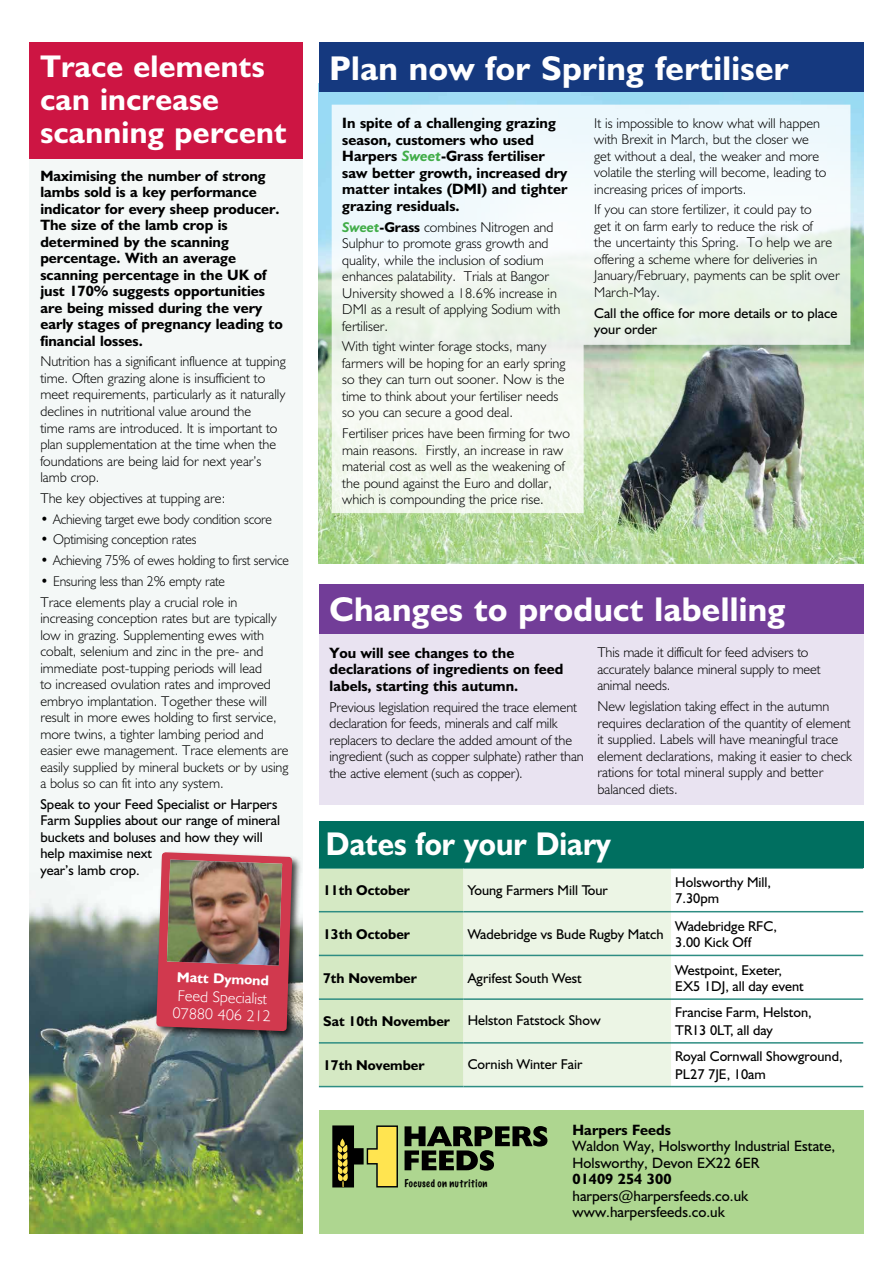
<style>
.page{position:relative;width:893px;height:1263px;background:#fff}
.page>*{position:absolute;margin:0;border:0;box-sizing:border-box;transform-origin:0 0}
.t1{font:700 34.5px "Humanist 521 BT";letter-spacing:.01em;color:#fff}
.t2{font:700 33px "Humanist 521 BT";color:#fff;scale:.93 1}
.t3{font:700 31.5px/33px "Humanist 521 BT";letter-spacing:.01em;color:#fff}
.t4{font:300 15.75px/17.5px "Humanist 521 BT";color:#fff}
.t5{font:700 15px/16.5px "Humanist 521 BT";color:#000}
.t6{font:15px/16.5px "Humanist 521 BT";color:#000}
.t7{font:300 14.25px/16.5px "Humanist 521 BT";color:#000}
.t8{font:14.25px/16.5px "Humanist 521 BT";color:#000}
.t9{font:300 14.25px/20.7px "Humanist 521 BT";color:#000;scale:.96 1}
.t10{font:700 14.25px "Humanist 521 BT";color:#000}
.t11{font:700 14.25px "Humanist 521 BT";color:#fff}
.t12{font:100 10.05px "Marker Felt";letter-spacing:.05em;color:#000}
.s1{font-weight:400}
.s2{font-style:italic;color:#41ad49}
.s3{font-weight:700;font-style:italic;color:#41ad49}
.s4{font-weight:700}
</style>
<div class="page">
<img style="left:30px;top:159px;width:273px;height:1074px">
<div style="left:319px;top:869px;width:144px;height:217px;background:#d5e9c4"></div>
<div style="left:463px;top:869px;width:208px;height:217px;background:#ecf5e5"></div>
<svg style="left:671px;top:912px;width:192px;height:174px"></svg>
<hr style="left:319px;top:867px;width:144px;height:2px;background:#2e8d83">
<hr style="left:463px;top:867px;width:208px;height:2px;background:#2e8d83">
<hr style="left:671px;top:867px;width:192px;height:2px;background:#2e8d83">
<hr style="left:319px;top:911px;width:144px;height:1px;background:#2e8d83">
<hr style="left:463px;top:911px;width:208px;height:1px;background:#2e8d83">
<hr style="left:671px;top:911px;width:192px;height:1px;background:#2e8d83">
<hr style="left:319px;top:955px;width:144px;height:1px;background:#2e8d83">
<hr style="left:463px;top:955px;width:208px;height:1px;background:#2e8d83">
<hr style="left:671px;top:955px;width:192px;height:1px;background:#2e8d83">
<hr style="left:319px;top:998px;width:144px;height:2px;background:#2e8d83">
<hr style="left:463px;top:998px;width:208px;height:2px;background:#2e8d83">
<hr style="left:671px;top:998px;width:192px;height:2px;background:#2e8d83">
<hr style="left:319px;top:1042px;width:144px;height:1px;background:#2e8d83">
<hr style="left:463px;top:1042px;width:208px;height:1px;background:#2e8d83">
<hr style="left:671px;top:1042px;width:192px;height:1px;background:#2e8d83">
<hr style="left:319px;top:1086px;width:144px;height:1px;background:#2e8d83">
<hr style="left:463px;top:1086px;width:208px;height:1px;background:#2e8d83">
<hr style="left:671px;top:1086px;width:192px;height:1px;background:#2e8d83">
<div style="left:319px;top:822px;width:544px;height:46px;background:#006f60"></div>
<div style="left:319px;top:1110px;width:544px;height:123px;background:#aed690"></div>
<svg style="left:332px;top:1125px;width:66px;height:62px"></svg>
<svg style="left:405px;top:1126px;width:142px;height:44px"></svg>
<div style="left:30px;top:43px;width:273px;height:116px;background:#cd1543"></div>
<div style="left:155px;top:850px;width:147px;height:191px;background:#000;opacity:.75"></div>
<svg style="left:156px;top:852px;width:136px;height:179px;background:#c64455"></svg>
<img style="left:167px;top:859px;width:115px;height:106px">
<img style="left:319px;top:92px;width:544px;height:471px">
<div style="left:319px;top:43px;width:544px;height:49px;background:#15397f"></div>
<div style="left:319px;top:612px;width:544px;height:192px;background:#e9e3f1"></div>
<div style="left:319px;top:584px;width:544px;height:50px;background:#723d98"></div>
<svg style="left:332px;top:105px;width:518px;height:408px"></svg>
<h3 class="t3" style="left:40px;top:49px;width:248px">Trace elements can increase scanning percent</h3>
<p class="t5" style="left:40px;top:167px;width:244px">Maximising the number of strong lambs sold is a key performance indicator for every sheep producer.<br>The size of the lamb crop is determined by the scanning percentage. With an average scanning percentage in the UK of just 170% suggests opportunities are being missed during the very early stages of pregnancy leading to financial losses.</p>
<p class="t7" style="left:40px;top:353px;width:247px">Nutrition has a significant influence at tupping time. Often grazing alone is insufficient to meet requirements, particularly as it naturally declines in nutritional value around the<br>time rams are introduced. It is important to plan supplementation at the time when the foundations are being laid for next year’s lamb crop.</p>
<p class="t7" style="left:40px;top:489px;width:186px">The key objectives at tupping are:</p>
<p class="t9" style="left:40px;top:508px;width:243px"><span class="s1">•</span> Achieving target ewe body condition score</p>
<p class="t9" style="left:40px;top:529px;width:164px"><span class="s1">•</span> Optimising conception rates</p>
<p class="t9" style="left:40px;top:549px;width:261px"><span class="s1">•</span> Achieving 75% of ewes holding to first service</p>
<p class="t9" style="left:40px;top:570px;width:207px"><span class="s1">•</span> Ensuring less than 2% empty rate<br>Trace elements play a crucial role in</p>
<p class="t7" style="left:40px;top:610px;width:250px">increasing conception rates but are typically low in grazing. Supplementing ewes with cobalt, selenium and zinc in the pre- and immediate post-tupping periods will lead<br>to increased ovulation rates and improved embryo implantation. Together these will result in more ewes holding to first service, more twins, a tighter lambing period and easier ewe management. Trace elements are easily supplied by mineral buckets or by using a bolus so can fit into any system.</p>
<p class="t8" style="left:40px;top:795px;width:241px">Speak to your Feed Specialist or Harpers<br>Farm Supplies about our range of mineral buckets and boluses and how they will help maximise next<br>year’s lamb crop.</p>
<p class="t11" style="left:177px;top:968px;width:94px;rotate:2deg">Matt Dymond</p>
<p class="t4" style="left:174px;top:986px;width:100px;rotate:2deg">Feed Specialist<br>07880 406 212</p>
<h1 class="t1" style="left:330px;top:46px;width:461px">Plan now for Spring fertiliser</h1>
<p class="t5" style="left:342px;top:115px;width:227px">In spite of a challenging grazing season, customers who used<br>Harpers <span class="s2">Sweet</span>-Grass fertiliser saw better growth, increased dry matter intakes (DMI) and tighter grazing residuals.</p>
<p class="t7" style="left:342px;top:218px;width:220px"><span class="s3">Sweet</span><span class="s4">-Grass</span> combines Nitrogen and Sulphur to promote grass growth and quality, while the inclusion of sodium enhances palatability. Trials at Bangor University showed a 18.6% increase in DMI as a result of applying Sodium with fertiliser.</p>
<p class="t7" style="left:342px;top:338px;width:225px">With tight winter forage stocks, many farmers will be hoping for an early spring so they can turn out sooner. Now is the time to think about your fertiliser needs so you can secure a good deal.</p>
<p class="t7" style="left:342px;top:425px;width:229px">Fertiliser prices have been firming for two main reasons. Firstly, an increase in raw material cost as well as the weakening of the pound against the Euro and dollar, which is compounding the price rise.</p>
<p class="t7" style="left:594px;top:114px;width:234px">It is impossible to know what will happen with Brexit in March, but the closer we get without a deal, the weaker and more volatile the sterling will become, leading to increasing prices of imports.</p>
<p class="t7" style="left:594px;top:201px;width:247px">If you can store fertilizer, it could pay to<br>get it on farm early to reduce the risk of<br>the uncertainty this Spring. To help we are offering a scheme where for deliveries in January/February, payments can be split over March-May.</p>
<p class="t8" style="left:594px;top:304px;width:245px">Call the office for more details or to place your order</p>
<h1 class="t1" style="left:330px;top:588px;width:458px">Changes to product labelling</h1>
<p class="t5" style="left:330px;top:644px;width:235px">You will see changes to the declarations of ingredients on feed labels, starting this autumn.</p>
<p class="t7" style="left:330px;top:698px;width:256px">Previous legislation required the trace element declaration for feeds, minerals and calf milk replacers to declare the added amount of the ingredient (such as copper sulphate) rather than the active element (such as copper).</p>
<p class="t7" style="left:597px;top:644px;width:225px">This made it difficult for feed advisers to accurately balance mineral supply to meet animal needs.</p>
<p class="t7" style="left:597px;top:698px;width:256px">New legislation taking effect in the autumn requires declaration of the quantity of element it supplied. Labels will have meaningful trace element declarations, making it easier to check rations for total mineral supply and better balanced diets.</p>
<h2 class="t2" style="left:326px;top:823px;width:308px">Dates for your Diary</h2>
<p class="t10" style="left:323px;top:881px;width:88px">11th October</p>
<p class="t8" style="left:468px;top:882px;width:142px">Young Farmers Mill Tour</p>
<p class="t8" style="left:675px;top:874px;width:97px;line-height:15.8px">Holsworthy Mill,<br>7.30pm</p>
<p class="t10" style="left:323px;top:925px;width:88px">13th October</p>
<p class="t8" style="left:468px;top:925px;width:197px">Wadebridge vs Bude Rugby Match</p>
<p class="t8" style="left:675px;top:918px;width:103px;line-height:15.8px">Wadebridge RFC,<br>3.00 Kick Off</p>
<p class="t10" style="left:323px;top:969px;width:95px">7th November</p>
<p class="t8" style="left:468px;top:969px;width:115px">Agrifest South West</p>
<p class="t8" style="left:675px;top:962px;width:130px;line-height:15.8px">Westpoint, Exeter,<br>EX5 1DJ, all day event</p>
<p class="t8" style="left:323px;top:1011px;width:279px"><span class="s4">Sat 10th November</span> Helston Fatstock Show</p>
<p class="t8" style="left:675px;top:1003px;width:138px;line-height:18px">Francise Farm, Helston,<br>TR13 0LT, all day</p>
<p class="t10" style="left:323px;top:1056px;width:103px">17th November</p>
<p class="t8" style="left:468px;top:1055px;width:116px">Cornish Winter Fair</p>
<p class="t8" style="left:675px;top:1047px;width:169px;line-height:18px">Royal Cornwall Showground,<br>PL27 7JE, 10am</p>
<p class="t12" style="left:405px;top:1176px;width:84px">Focused on nutrition</p>
<p class="t5" style="left:573px;top:1121px;width:100px">Harpers Feeds</p>
<p class="t6" style="left:573px;top:1138px;width:264px">Waldon Way, Holsworthy Industrial Estate,<br>Holsworthy, Devon EX22 6ER</p>
<p class="t5" style="left:573px;top:1170px;width:100px">01409 254 300</p>
<p class="t6" style="left:573px;top:1187px;width:177px">harpers@harpersfeeds.co.uk www.harpersfeeds.co.uk</p>
</div>
